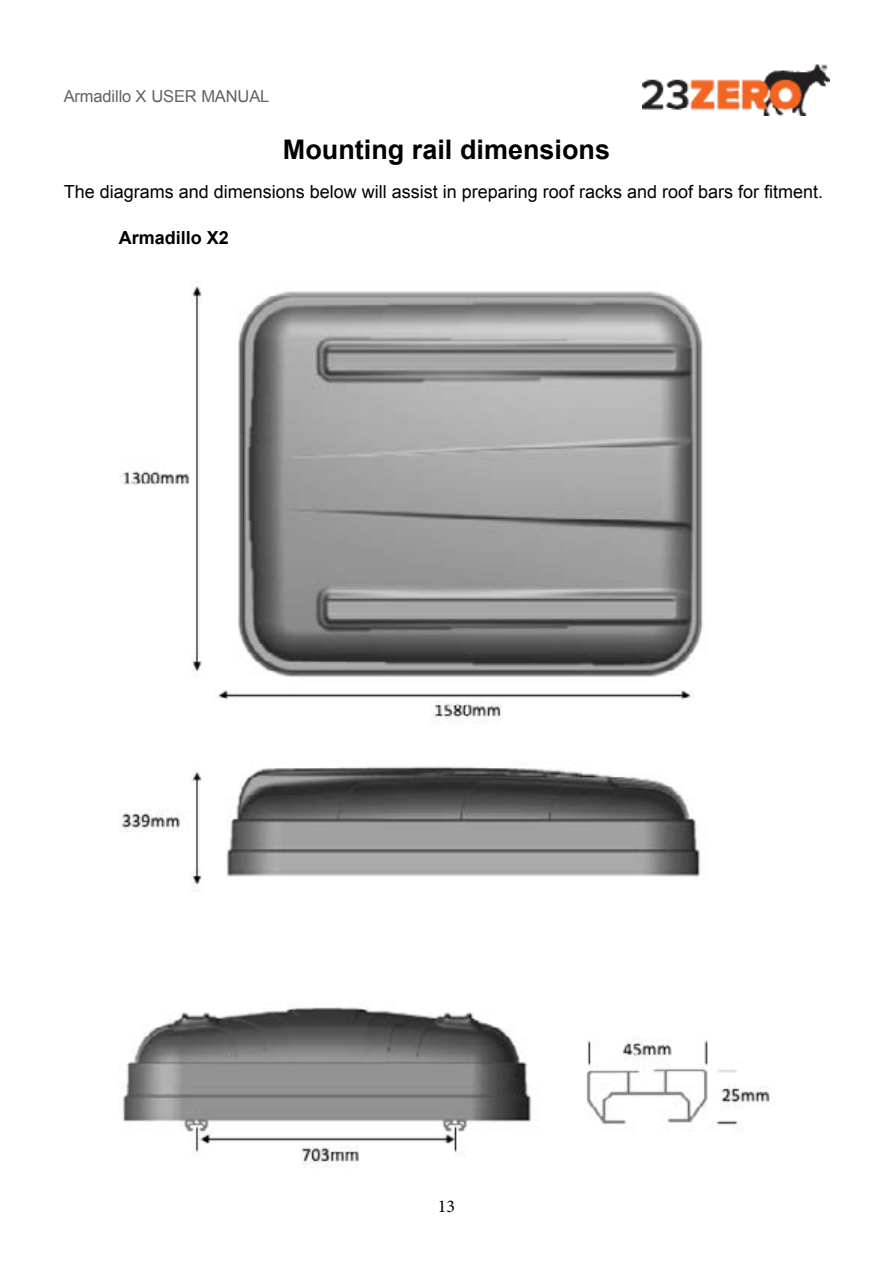
<style>
.page{position:relative;width:893px;height:1263px;background:#fff}
.page>*{position:absolute;margin:0;border:0;box-sizing:border-box;transform-origin:0 0}
.t1{font:700 27px "Arial";color:#000}
.t2{font:18px "Arial";color:#000}
.t3{font:700 18px "Arial";color:#000}
.t4{font:18px "Minion Pro";color:#000}
.t5{font:16.5px "Arial";letter-spacing:-.01em;color:#616264}
</style>
<div class="page">
<img style="left:642px;top:64px;width:187px;height:52px">
<img style="left:119px;top:281px;width:651px;height:886px">
<p class="t5" style="left:64px;top:85px;width:207px">Armadillo X USER MANUAL</p>
<h1 class="t1" style="left:283px;top:132px;width:329px">Mounting rail dimensions</h1>
<p class="t2" style="left:64px;top:180px;width:761px">The diagrams and dimensions below will assist in preparing roof racks and roof bars for fitment.</p>
<p class="t3" style="left:119px;top:225px;width:112px">Armadillo X2</p>
<p class="t4" style="left:438px;top:1194px;width:19px">13</p>
</div>
